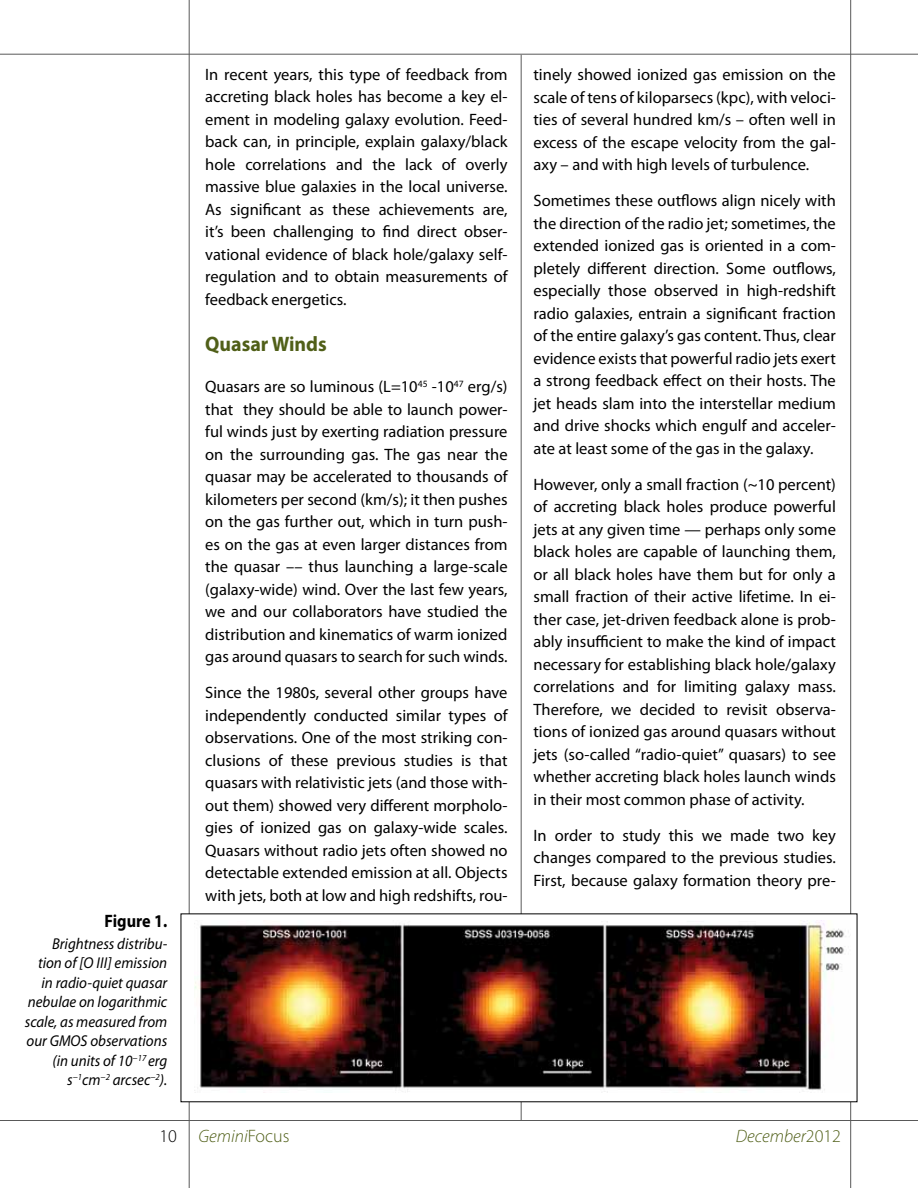
<style>
.page{position:relative;width:918px;height:1188px;background:#fff}
.page>*{position:absolute;margin:0;border:0;box-sizing:border-box;transform-origin:0 0}
.t1{font:700 21px "Myriad Pro";color:#505f18;scale:.95 1}
.t2{font:italic 300 18px "Myriad Pro";color:#505f18}
.t3{font:700 18px "Myriad Pro";color:#000;scale:.9 1}
.t4{font:16.5px/22.5px "Myriad Pro";color:#000;text-align:justify}
.t5{font:italic 15.75px/19.5px "Myriad Pro";color:#000;text-align:right;scale:.95 1}
.s1{font-style:normal;color:#000}
.s2{font-style:normal}
</style>
<div class="page">
<hr style="left:0;top:54px;width:918px;height:1px;background:#595959">
<hr style="left:0;top:1120px;width:918px;height:1px;background:#595959">
<hr style="left:189px;top:0;width:1px;height:1188px;background:#595959">
<hr style="left:850px;top:0;width:1px;height:1188px;background:#595959">
<hr style="left:521px;top:55px;width:1px;height:1066px;background:#595959">
<div style="left:181px;top:914px;width:676px;height:188px;background:#fff"></div>
<img style="left:194px;top:920px;width:652px;height:172px">
<p class="t3" style="left:105px;top:909px;width:71px">Figure 1.</p>
<p class="t5" style="left:25px;top:934px;width:151px">Brightness distribu&shy;tion of [O iii] emission in radio-quiet quasar nebulae on logarithmic scale, as measured from our GMOS observations (in units of 10<sup>−17</sup> erg s<sup>−1</sup>cm<sup>−2</sup> arcsec<sup>−2</sup>).</p>
<p class="t4" style="left:205px;top:63px;width:304px">In recent years, this type of feedback from accreting black holes has become a key el&shy;ement in modeling galaxy evolution. Feed&shy;back can, in principle, explain galaxy/black hole correlations and the lack of overly massive blue galaxies in the local universe.<br>As significant as these achievements are, it’s been challenging to find direct obser&shy;vational evidence of black hole/galaxy self&shy;regulation and to obtain measurements of feedback energetics.</p>
<p class="t1" style="left:205px;top:330px;width:129px">Quasar Winds</p>
<p class="t4" style="left:205px;top:375px;width:304px">Quasars are so luminous (L=10<sup>45</sup> -10<sup>47</sup> erg/s) that they should be able to launch power&shy;ful winds just by exerting radiation pressure on the surrounding gas. The gas near the quasar may be accelerated to thousands of kilometers per second (km/s); it then pushes on the gas further out, which in turn push&shy;es on the gas at even larger distances from the quasar –– thus launching a large-scale (galaxy-wide) wind. Over the last few years, we and our collaborators have studied the distribution and kinematics of warm ionized gas around quasars to search for such winds.</p>
<p class="t4" style="left:205px;top:681px;width:304px">Since the 1980s, several other groups have independently conducted similar types of observations. One of the most striking con&shy;clusions of these previous studies is that quasars with relativistic jets (and those with&shy;out them) showed very different morpholo&shy;gies of ionized gas on galaxy-wide scales.<br>Quasars without radio jets often showed no detectable extended emission at all. Objects with jets, both at low and high redshifts, rou-</p>
<p class="t4" style="left:534px;top:63px;width:304px">tinely showed ionized gas emission on the scale of tens of kiloparsecs (kpc), with veloci&shy;ties of several hundred km/s – often well in excess of the escape velocity from the gal&shy;axy – and with high levels of turbulence.</p>
<p class="t4" style="left:534px;top:189px;width:304px">Sometimes these outflows align nicely with the direction of the radio jet; sometimes, the extended ionized gas is oriented in a com&shy;pletely different direction. Some outflows, especially those observed in high-redshift radio galaxies, entrain a significant fraction of the entire galaxy’s gas content. Thus, clear evidence exists that powerful radio jets exert a strong feedback effect on their hosts. The jet heads slam into the interstellar medium and drive shocks which engulf and acceler&shy;ate at least some of the gas in the galaxy.</p>
<p class="t4" style="left:534px;top:473px;width:304px">However, only a small fraction (~10 percent) of accreting black holes produce powerful jets at any given time — perhaps only some black holes are capable of launching them, or all black holes have them but for only a small fraction of their active lifetime. In ei&shy;ther case, jet-driven feedback alone is prob&shy;ably insufficient to make the kind of impact necessary for establishing black hole/galaxy correlations and for limiting galaxy mass.<br>Therefore, we decided to revisit observa&shy;tions of ionized gas around quasars without jets (so-called “radio-quiet” quasars) to see whether accreting black holes launch winds in their most common phase of activity.</p>
<p class="t4" style="left:534px;top:824px;width:304px">In order to study this we made two key changes compared to the previous studies.<br>First, because galaxy formation theory pre-</p>
<p class="t2" style="left:159px;top:1125px;width:132px"><span class="s1">10</span> Gemini<span class="s2">Focus</span></p>
<p class="t2" style="left:736px;top:1125px;width:107px">December<span class="s2">2012</span></p>
</div>
